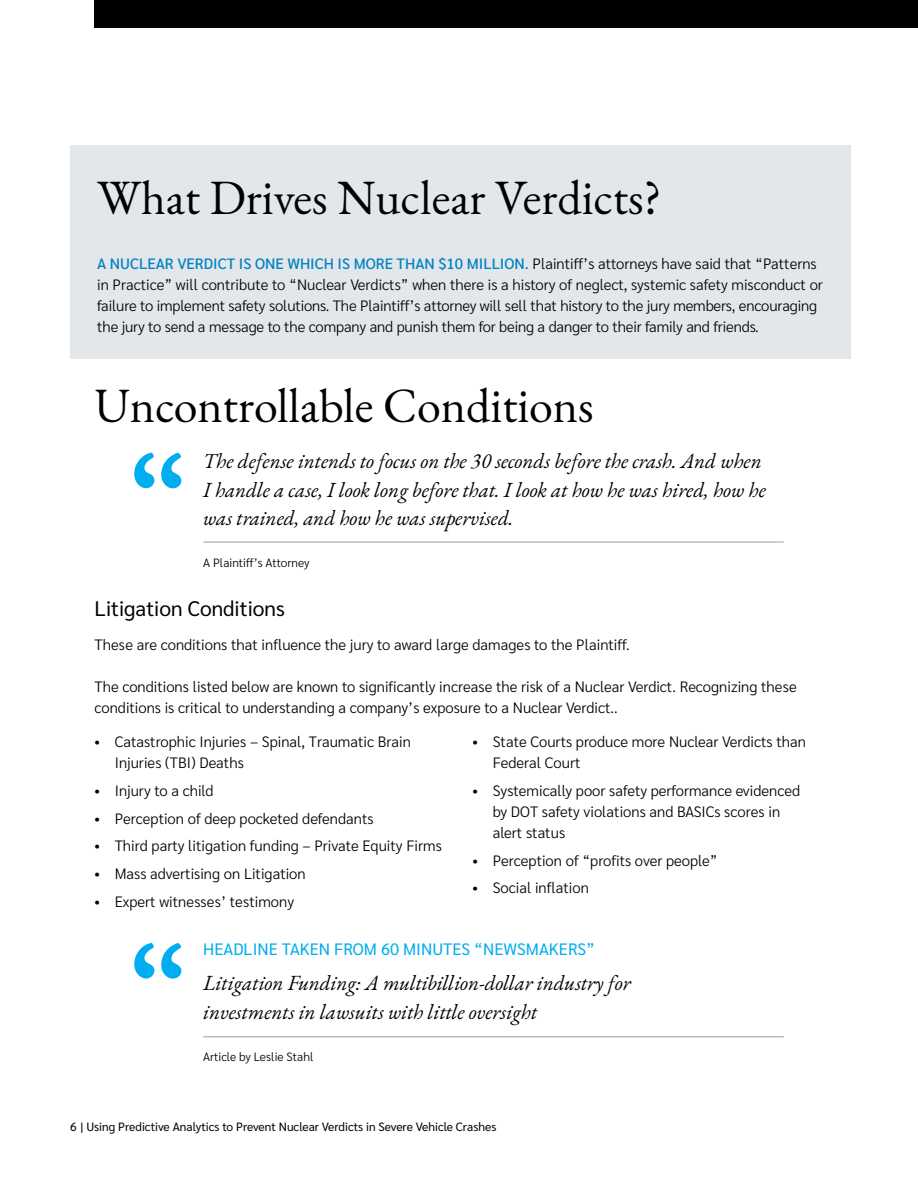
<style>
.page{position:relative;width:918px;height:1188px;background:#fff}
.page>*{position:absolute;margin:0;border:0;box-sizing:border-box;transform-origin:0 0}
.Section_Title{font:48px "EB Garamond";color:#010101}
.Pull_Quote{font:italic 21px/28.5px "EB Garamond";color:#010101}
.Header_2{font:21px "Sarabun";color:#010101}
.Header_3{font:16.5px "Sarabun";color:#00aeef}
.Body_Text_Print{font:300 15px/21px "Sarabun";color:#010101}
.t1{font:12px "Sarabun";color:#010101}
.Pull_Quote_Attribution{font:300 12px "Sarabun";color:#010101}
.s1{font-weight:500;color:#0083c2}
</style>
<div class="page">
<svg style="left:134px;top:453px;width:20px;height:35px"></svg>
<svg style="left:161px;top:453px;width:20px;height:35px"></svg>
<hr style="left:203px;top:541px;width:581px;height:2px;background:#9faab2">
<svg style="left:134px;top:943px;width:20px;height:36px"></svg>
<svg style="left:161px;top:943px;width:20px;height:36px"></svg>
<hr style="left:203px;top:1036px;width:581px;height:1px;background:#9faab2">
<div style="left:70px;top:146px;width:781px;height:213px;background:#e4e7ea"></div>
<div style="left:94px;top:0;width:824px;height:28px;background:#010101"></div>
<p class="Section_Title" style="left:97px;top:167px;width:566px">What Drives Nuclear Verdicts?</p>
<p class="Body_Text_Print" style="left:97px;top:253px;width:727px"><span class="s1">A NUCLEAR VERDICT IS ONE WHICH IS MORE THAN $10 MILLION.</span> Plaintiff’s attorneys have said that “Patterns in Practice” will contribute to “Nuclear Verdicts” when there is a history of neglect, systemic safety misconduct or failure to implement safety solutions. The Plaintiff’s attorney will sell that history to the jury members, encouraging the jury to send a message to the company and punish them for being a danger to their family and friends.</p>
<p class="Section_Title" style="left:94px;top:375px;width:501px">Uncontrollable Conditions</p>
<p class="Pull_Quote" style="left:203px;top:447px;width:564px">The defense intends to focus on the 30 seconds before the crash. And when<br>I handle a case, I look long before that. I look at how he was hired, how he was trained, and how he was supervised.</p>
<p class="Pull_Quote_Attribution" style="left:203px;top:556px;width:108px">A Plaintiff’s Attorney</p>
<p class="Header_2" style="left:94px;top:596px;width:192px">Litigation Conditions</p>
<p class="Body_Text_Print" style="left:94px;top:635px;width:537px">These are conditions that influence the jury to award large damages to the Plaintiff.</p>
<p class="Body_Text_Print" style="left:94px;top:676px;width:704px">The conditions listed below are known to significantly increase the risk of a Nuclear Verdict. Recognizing these conditions is critical to understanding a company’s exposure to a Nuclear Verdict..</p>
<p class="Body_Text_Print" style="left:115px;top:731px;width:298px;text-indent:-20px">• Catastrophic Injuries – Spinal, Traumatic Brain<br>Injuries (TBI) Deaths</p>
<p class="Body_Text_Print" style="left:94px;top:780px;width:121px">• Injury to a child</p>
<p class="Body_Text_Print" style="left:94px;top:808px;width:281px">• Perception of deep pocketed defendants</p>
<p class="Body_Text_Print" style="left:94px;top:836px;width:349px">• Third party litigation funding – Private Equity Firms</p>
<p class="Body_Text_Print" style="left:94px;top:863px;width:213px">• Mass advertising on Litigation</p>
<p class="Body_Text_Print" style="left:94px;top:891px;width:201px">• Expert witnesses’ testimony</p>
<p class="Body_Text_Print" style="left:493px;top:731px;width:315px;text-indent:-20px">• State Courts produce more Nuclear Verdicts than<br>Federal Court</p>
<p class="Body_Text_Print" style="left:493px;top:780px;width:309px;text-indent:-20px">• Systemically poor safety performance evidenced by DOT safety violations and BASICs scores in alert status</p>
<p class="Body_Text_Print" style="left:472px;top:850px;width:247px">• Perception of “profits over people”</p>
<p class="Body_Text_Print" style="left:472px;top:878px;width:118px">• Social inflation</p>
<p class="Header_3" style="left:203px;top:940px;width:393px">HEADLINE TAKEN FROM 60 MINUTES “NEWSMAKERS”</p>
<p class="Pull_Quote" style="left:203px;top:969px;width:429px">Litigation Funding: A multibillion-dollar industry for investments in lawsuits with little oversight</p>
<p class="Pull_Quote_Attribution" style="left:203px;top:1050px;width:112px">Article by Leslie Stahl</p>
<p class="t1" style="left:70px;top:1120px;width:428px">6 | Using Predictive Analytics to Prevent Nuclear Verdicts in Severe Vehicle Crashes</p>
</div>
